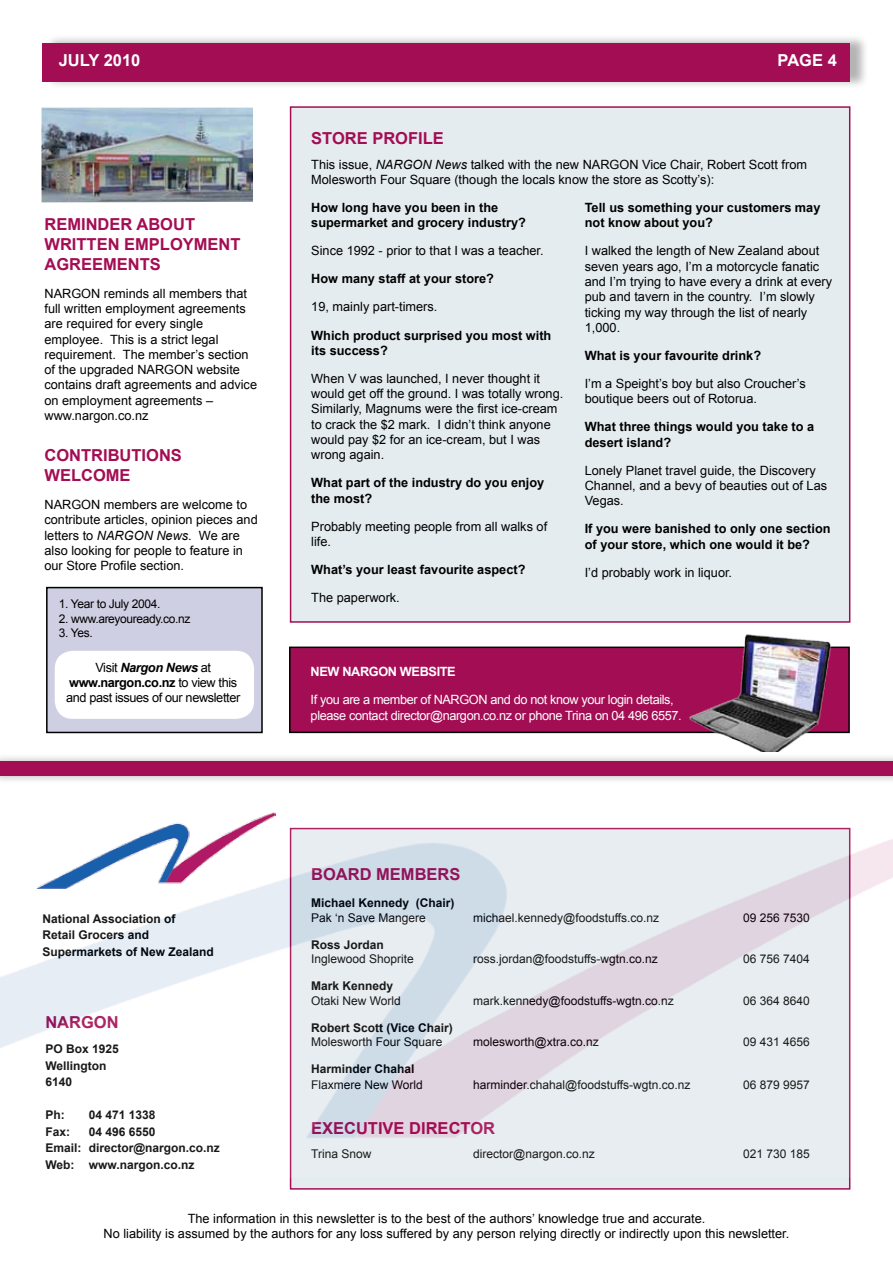
<style>
.page{position:relative;width:893px;height:1263px;background:#fff}
.page>*{position:absolute;margin:0;border:0;box-sizing:border-box;transform-origin:0 0}
.t1{font:700 16.5px/19.8px "Arial";color:#a30d53}
.t2{font:700 16.5px "Arial";color:#fff}
.t3{font:12.75px/15.3px "Arial";color:#000}
.t4{font:700 12.75px/15.3px "Arial";color:#000}
.t5{font:12.75px/15.3px "Arial";letter-spacing:-.03em;color:#fff}
.t6{font:12.75px/15.3px "Arial";letter-spacing:-.03em;color:#000;text-align:center}
.t7{font:700 12.75px "Arial";letter-spacing:-.03em;color:#fff}
.t8{font:12px "Arial";color:#000}
.t9{font:700 12px/16.5px "Arial";color:#000}
.t10{font:12px "Arial";letter-spacing:-.03em;color:#000}
.s1{font-style:italic}
.s2{font-weight:700;font-style:italic}
.s3{font-weight:700}
</style>
<div class="page">
<div style="left:290px;top:106px;width:560px;height:517px;background:#e5ecf0;border:2px solid #a30d53"></div>
<div style="left:290px;top:828px;width:560px;height:361px;background:#e5ecf0;border:2px solid #a30d53"></div>
<div style="left:47px;top:588px;width:215px;height:144px;background:#cfcfe3"></div>
<div style="left:46px;top:587px;width:217px;height:146px;border:2px solid #000"></div>
<div style="left:290px;top:647px;width:559px;height:85px;background:#a30d53"></div>
<div style="left:289px;top:646px;width:561px;height:87px;border:2px solid #000"></div>
<div style="left:55px;top:651px;width:199px;height:68px;background:#fff;border-radius:18px"></div>
<div style="left:45px;top:34px;width:824px;height:56px;background:#000;opacity:.3"></div>
<div style="left:43px;top:43px;width:807px;height:38px;background:#a30d53"></div>
<div style="left:0;top:753px;width:893px;height:31px;background:#000;opacity:.3"></div>
<div style="left:0;top:761px;width:893px;height:15px;background:#a30d53"></div>
<img style="left:681px;top:634px;width:159px;height:118px">
<img style="left:42px;top:108px;width:211px;height:94px">
<img style="left:0;top:812px;width:893px;height:366px">
<p class="t2" style="left:59px;top:50px;width:83px">juLY 2010</p>
<p class="t2" style="left:778px;top:50px;width:23px">page</p>
<p class="t2" style="left:828px;top:50px;width:11px">4</p>
<p class="t1" style="left:311px;top:129px;width:34px">Store</p>
<p class="t1" style="left:372px;top:129px;width:13px">Pro</p>
<p class="t1" style="left:408px;top:129px;width:35px">file</p>
<p class="t1" style="left:44px;top:215px;width:105px">Reminder abo</p>
<p class="t1" style="left:44px;top:215px;width:198px;text-indent:129px">ut written employment agree</p>
<p class="t1" style="left:103px;top:254px;width:57px">ments</p>
<p class="t3" style="left:44px;top:286px;width:214px">NARGON reminds all members that full written employment agreements are required for every single employee. This is a strict legal requirement. The member’s section of the upgraded NARGON website contains draft agreements and advice on employment agreements – www.nargon.co.nz</p>
<p class="t1" style="left:44px;top:446px;width:13px">Con</p>
<p class="t1" style="left:44px;top:446px;width:115px;text-indent:37px">tributions welcome</p>
<p class="t3" style="left:44px;top:497px;width:215px">NARGON members are welcome to contribute articles, opinion pieces and letters to <span class="s1">NARGON News</span>. We are also looking for people to feature in our Store Profile section.</p>
<p class="t10" style="left:59px;top:596px;width:103px">1. Year to July 2004.</p>
<p class="t10" style="left:59px;top:611px;width:133px">2. www.areyouready.co.nz</p>
<p class="t8" style="left:59px;top:625px;width:35px">3. Yes.</p>
<p class="t6" style="left:66px;top:659px;width:176px">Visit <span class="s2">Nargon News</span> at <span class="s3">www.nargon.co.nz</span> to view this and past issues of our newsletter</p>
<p class="t3" style="left:311px;top:157px;width:497px">This issue, <span class="s1">NARGON News</span> talked with the new NARGON Vice Chair, Robert Scott from<br>Molesworth Four Square (though the locals know the store as Scotty’s):</p>
<p class="t4" style="left:311px;top:200px;width:216px">How long have you been in the supermarket and grocery industry?</p>
<p class="t3" style="left:311px;top:243px;width:234px">Since 1992 - prior to that I was a teacher.</p>
<p class="t4" style="left:311px;top:272px;width:184px">How many staff at your store?</p>
<p class="t3" style="left:311px;top:299px;width:128px">19, mainly part-timers.</p>
<p class="t4" style="left:311px;top:328px;width:242px">Which product surprised you most with its success?</p>
<p class="t3" style="left:311px;top:371px;width:254px">When V was launched, I never thought it would get off the ground. I was totally wrong.<br>Similarly, Magnums were the first ice-cream to crack the $2 mark. I didn’t think anyone would pay $2 for an ice-cream, but I was wrong again.</p>
<p class="t4" style="left:311px;top:476px;width:235px">What part of the industry do you enjoy the most?</p>
<p class="t3" style="left:311px;top:519px;width:237px">Probably meeting people from all walks of life.</p>
<p class="t4" style="left:311px;top:562px;width:216px">What’s your least favourite aspect?</p>
<p class="t3" style="left:311px;top:590px;width:90px">The paperwork.</p>
<p class="t4" style="left:585px;top:200px;width:237px">Tell us something your customers may not know about you?</p>
<p class="t3" style="left:585px;top:243px;width:249px">I walked the length of New Zealand about seven years ago, I’m a motorcycle fanatic and I’m trying to have every a drink at every pub and tavern in the country. I’m slowly ticking my way through the list of nearly 1,000.</p>
<p class="t4" style="left:585px;top:348px;width:178px">What is your favourite drink?</p>
<p class="t3" style="left:585px;top:376px;width:223px">I’m a Speight’s boy but also Croucher’s boutique beers out of Rotorua.</p>
<p class="t4" style="left:585px;top:420px;width:231px">What three things would you take to a desert island?</p>
<p class="t3" style="left:585px;top:463px;width:244px">Lonely Planet travel guide, the Discovery<br>Channel, and a bevy of beauties out of Las<br>Vegas.</p>
<p class="t4" style="left:585px;top:522px;width:247px">If you were banished to only one section of your store, which one would it be?</p>
<p class="t3" style="left:585px;top:565px;width:149px">I’d probably work in liquor.</p>
<p class="t7" style="left:311px;top:663px;width:147px">NEW NARGON WEBSITE</p>
<p class="t5" style="left:311px;top:692px;width:373px">If you are a member of NARGON and do not know your login details, please contact director@nargon.co.nz or phone Trina on 04 496 6557.</p>
<p class="t9" style="left:43px;top:910px;width:173px">National Association of<br>Retail Grocers and<br>Supermarkets of New Zealand</p>
<p class="t1" style="left:45px;top:1013px;width:75px">NARGON</p>
<p class="t9" style="left:45px;top:1041px;width:75px">PO Box 1925<br>Wellington<br>6140</p>
<p class="t9" style="left:45px;top:1107px;width:21px">Ph:</p>
<p class="t9" style="left:89px;top:1107px;width:68px">04 471 1338</p>
<p class="t9" style="left:45px;top:1123px;width:26px">Fax:</p>
<p class="t9" style="left:45px;top:1123px;width:176px;text-indent:43px">04 496 6550<br>Email: director@nargon.co.nz<br>Web: www.nargon.co.nz</p>
<p class="t1" style="left:311px;top:865px;width:25px">Boar</p>
<p class="t1" style="left:360px;top:865px;width:67px">d Members</p>
<p class="t9" style="left:311px;top:895px;width:145px">Michael Kennedy (Chair)</p>
<p class="t8" style="left:311px;top:909px;width:116px">Pak ‘n Save Mangere</p>
<p class="t8" style="left:473px;top:909px;width:188px">michael.kennedy@foodstuffs.co.nz</p>
<p class="t8" style="left:743px;top:909px;width:68px">09 256 7530</p>
<p class="t9" style="left:311px;top:937px;width:74px">Ross Jordan</p>
<p class="t8" style="left:311px;top:951px;width:104px">Inglewood Shoprite</p>
<p class="t8" style="left:473px;top:951px;width:186px">ross.jordan@foodstuffs-wgtn.co.nz</p>
<p class="t8" style="left:743px;top:951px;width:68px">06 756 7404</p>
<p class="t9" style="left:311px;top:978px;width:84px">Mark Kennedy</p>
<p class="t8" style="left:311px;top:993px;width:91px">Otaki New World</p>
<p class="t8" style="left:473px;top:993px;width:202px">mark.kennedy@foodstuffs-wgtn.co.nz</p>
<p class="t8" style="left:743px;top:993px;width:68px">06 364 8640</p>
<p class="t9" style="left:311px;top:1020px;width:143px">Robert Scott (Vice Chair)</p>
<p class="t8" style="left:311px;top:1034px;width:133px">Molesworth Four Square</p>
<p class="t8" style="left:473px;top:1034px;width:127px">molesworth@xtra.co.nz</p>
<p class="t8" style="left:743px;top:1034px;width:68px">09 431 4656</p>
<p class="t9" style="left:311px;top:1061px;width:105px">Harminder Chahal</p>
<p class="t8" style="left:311px;top:1077px;width:113px">Flaxmere New World</p>
<p class="t8" style="left:473px;top:1077px;width:219px">harminder.chahal@foodstuffs-wgtn.co.nz</p>
<p class="t8" style="left:743px;top:1077px;width:68px">06 879 9957</p>
<p class="t1" style="left:311px;top:1119px;width:173px">Executive Director</p>
<p class="t8" style="left:311px;top:1146px;width:62px">Trina Snow</p>
<p class="t8" style="left:473px;top:1146px;width:123px">director@nargon.co.nz</p>
<p class="t8" style="left:743px;top:1146px;width:68px">021 730 185</p>
<p class="t3" style="left:104px;top:1211px;width:687px;text-align:center">The information in this newsletter is to the best of the authors’ knowledge true and accurate.<br>No liability is assumed by the authors for any loss suffered by any person relying directly or indirectly upon this newsletter.</p>
</div>
